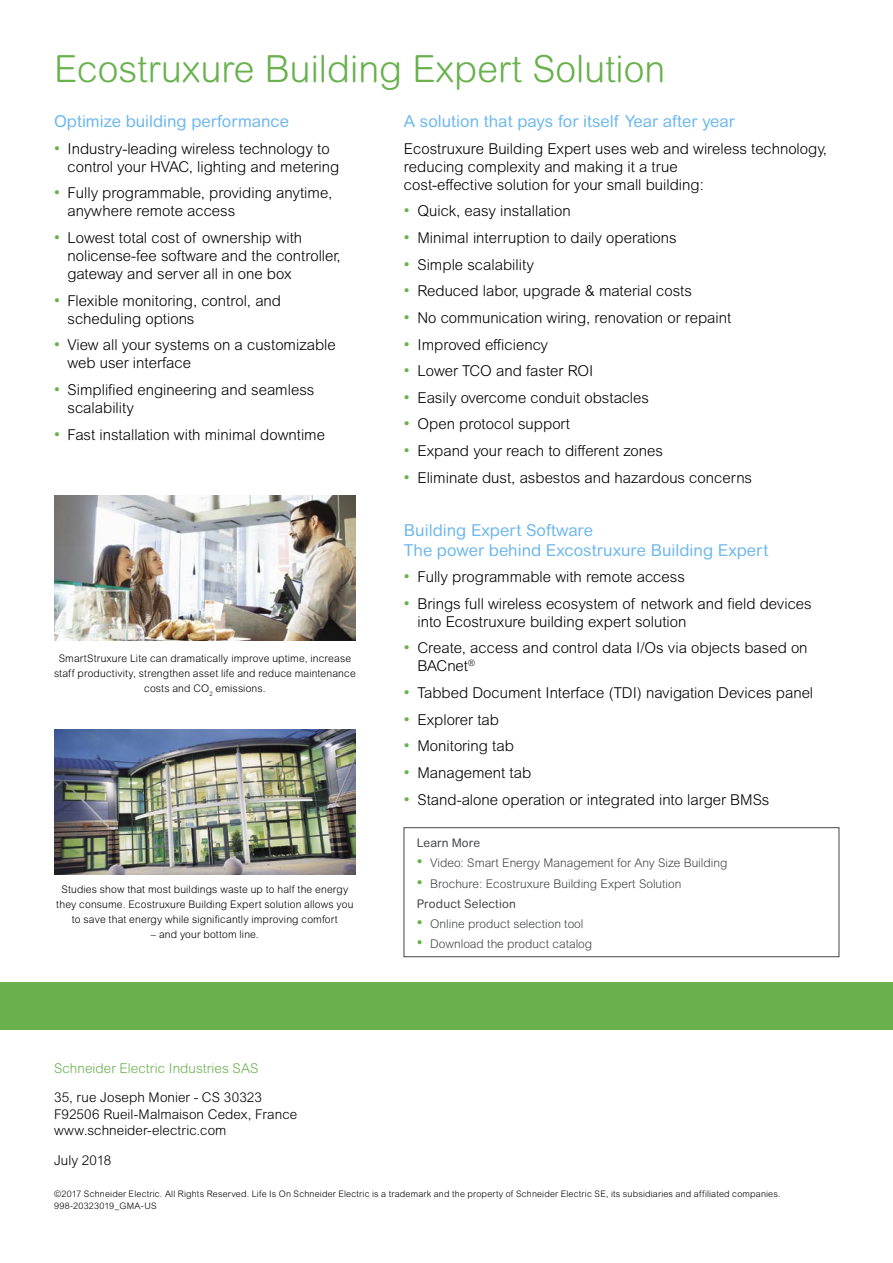
<style>
.page{position:relative;width:893px;height:1263px;background:#fff}
.page>*{position:absolute;margin:0;border:0;box-sizing:border-box;transform-origin:0 0}
.t1{font:300 37.5px "Arial Rounded MT Std";color:#68b14c}
.t2{font:16.5px/19.5px "Arial Rounded MT Pro";color:#6eb8ed}
.t3{font:300 15px/18px "Arial Rounded MT Pro";color:#000}
.t4{font:300 13.5px/16.5px "Arial Rounded MT Pro";letter-spacing:.005em;color:#000}
.t5{font:300 13.5px "Arial Rounded MT Pro";letter-spacing:.005em;color:#68b14c}
.t6{font:300 12px "Arial Rounded MT Pro";color:#434547}
.t7{font:12px "Arial Rounded MT Std";letter-spacing:.015em;color:#434547}
.t8{font:300 10.5px/15px "Arial Rounded MT Std";letter-spacing:.015em;color:#000;text-align:center}
.t9{font:300 9px/12px "Arial Rounded MT Pro";letter-spacing:.02em;color:#000}
.s1{font-weight:400;font-size:16.5px;color:#68b14c}
</style>
<div class="page">
<div style="left:404px;top:827px;width:435px;height:130px;border:1px solid #434547"></div>
<div style="left:0;top:982px;width:893px;height:47px;background:#68b14c"></div>
<img style="left:54px;top:495px;width:302px;height:146px">
<img style="left:54px;top:729px;width:302px;height:146px">
<h1 class="t1" style="left:54px;top:47px;width:613px">Ecostruxure Building Expert Solution</h1>
<p class="t2" style="left:54px;top:112px;width:237px">Optimize building performance</p>
<p class="t3" style="left:68px;top:140px;width:273px;text-indent:-14px"><span class="s1">•</span> Industry-leading wireless technology to control your HVAC, lighting and metering</p>
<p class="t3" style="left:68px;top:185px;width:266px;text-indent:-14px"><span class="s1">•</span> Fully programmable, providing anytime, anywhere remote access</p>
<p class="t3" style="left:68px;top:229px;width:275px;text-indent:-14px"><span class="s1">•</span> Lowest total cost of ownership with nolicense-fee software and the controller, gateway and server all in one box</p>
<p class="t3" style="left:68px;top:292px;width:215px;text-indent:-14px"><span class="s1">•</span> Flexible monitoring, control, and scheduling options</p>
<p class="t3" style="left:68px;top:337px;width:270px;text-indent:-14px"><span class="s1">•</span> View all your systems on a customizable web user interface</p>
<p class="t3" style="left:68px;top:381px;width:248px;text-indent:-14px"><span class="s1">•</span> Simplified engineering and seamless scalability</p>
<p class="t3" style="left:54px;top:426px;width:273px"><span class="s1">•</span> Fast installation with minimal downtime</p>
<p class="t2" style="left:404px;top:112px;width:333px">A solution that pays for itself Year after year</p>
<p class="t3" style="left:404px;top:140px;width:425px">Ecostruxure Building Expert uses web and wireless technology, reducing complexity and making it a true<br>cost-effective solution for your small building:</p>
<p class="t3" style="left:404px;top:203px;width:168px"><span class="s1">•</span> Quick, easy installation</p>
<p class="t3" style="left:404px;top:229px;width:274px"><span class="s1">•</span> Minimal interruption to daily operations</p>
<p class="t3" style="left:404px;top:256px;width:131px"><span class="s1">•</span> Simple scalability</p>
<p class="t3" style="left:404px;top:283px;width:289px"><span class="s1">•</span> Reduced labor, upgrade &amp; material costs</p>
<p class="t3" style="left:404px;top:309px;width:329px"><span class="s1">•</span> No communication wiring, renovation or repaint</p>
<p class="t3" style="left:404px;top:336px;width:146px"><span class="s1">•</span> Improved efficiency</p>
<p class="t3" style="left:404px;top:362px;width:191px"><span class="s1">•</span> Lower TCO and faster ROI</p>
<p class="t3" style="left:404px;top:389px;width:247px"><span class="s1">•</span> Easily overcome conduit obstacles</p>
<p class="t3" style="left:404px;top:416px;width:168px"><span class="s1">•</span> Open protocol support</p>
<p class="t3" style="left:404px;top:442px;width:260px"><span class="s1">•</span> Expand your reach to different zones</p>
<p class="t3" style="left:404px;top:469px;width:350px"><span class="s1">•</span> Eliminate dust, asbestos and hazardous concerns</p>
<p class="t2" style="left:404px;top:521px;width:366px">Building Expert Software<br>The power behind Excostruxure Building Expert</p>
<p class="t3" style="left:404px;top:568px;width:282px"><span class="s1">•</span> Fully programmable with remote access</p>
<p class="t3" style="left:417px;top:595px;width:396px;text-indent:-14px"><span class="s1">•</span> Brings full wireless ecosystem of network and field devices into Ecostruxure building expert solution</p>
<p class="t3" style="left:417px;top:640px;width:392px;text-indent:-14px"><span class="s1">•</span> Create, access and control data I/Os via objects based on<br>BACnet<sup>®</sup></p>
<p class="t3" style="left:404px;top:684px;width:411px"><span class="s1">•</span> Tabbed Document Interface (TDI) navigation Devices panel</p>
<p class="t3" style="left:404px;top:711px;width:97px"><span class="s1">•</span> Explorer tab</p>
<p class="t3" style="left:404px;top:738px;width:111px"><span class="s1">•</span> Monitoring tab</p>
<p class="t3" style="left:404px;top:764px;width:129px"><span class="s1">•</span> Management tab</p>
<p class="t3" style="left:404px;top:791px;width:367px"><span class="s1">•</span> Stand-alone operation or integrated into larger BMSs</p>
<p class="t8" style="left:54px;top:651px;width:303px">SmartStruxure Lite can dramatically improve uptime, increase staff productivity, strengthen asset life and reduce maintenance costs and CO<sub>2</sub> emissions.</p>
<p class="t8" style="left:56px;top:882px;width:299px">Studies show that most buildings waste up to half the energy they consume. Ecostruxure Building Expert solution allows you to save that energy while significantly improving comfort</p>
<p class="t8" style="left:151px;top:927px;width:109px">– and your bottom line.</p>
<p class="t7" style="left:417px;top:836px;width:65px">Learn More</p>
<p class="t6" style="left:417px;top:856px;width:312px"><span class="s1">•</span> Video: Smart Energy Management for Any Size Building</p>
<p class="t6" style="left:417px;top:876px;width:266px"><span class="s1">•</span> Brochure: Ecostruxure Building Expert Solution</p>
<p class="t7" style="left:417px;top:896px;width:101px">Product Selection</p>
<p class="t6" style="left:417px;top:917px;width:168px"><span class="s1">•</span> Online product selection tool</p>
<p class="t6" style="left:417px;top:937px;width:177px"><span class="s1">•</span> Download the product catalog</p>
<p class="t5" style="left:54px;top:1060px;width:206px">Schneider Electric Industries SAS</p>
<p class="t4" style="left:54px;top:1090px;width:245px">35, rue Joseph Monier - CS 30323<br>F92506 Rueil-Malmaison Cedex, France www.schneider-electric.com</p>
<p class="t4" style="left:54px;top:1153px;width:59px">July 2018</p>
<p class="t9" style="left:54px;top:1188px;width:728px">©2017 Schneider Electric. All Rights Reserved. Life Is On Schneider Electric is a trademark and the property of Schneider Electric SE, its subsidiaries and affiliated companies.<br>998-20323019_GMA-US</p>
</div>
